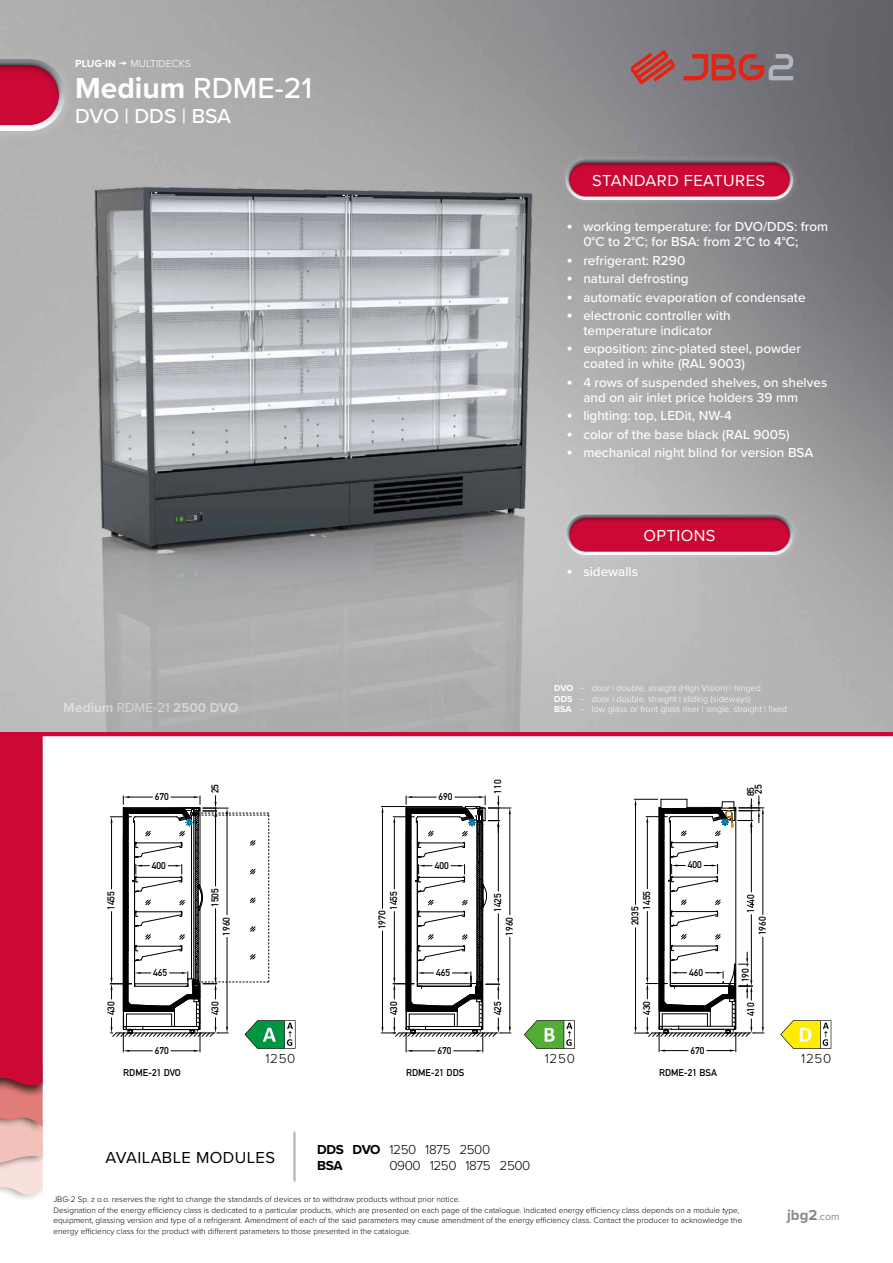
<style>
.page{position:relative;width:893px;height:1263px;background:#fff}
.page>*{position:absolute;margin:0;border:0;box-sizing:border-box;transform-origin:0 0}
.t1{font:500 30px "Proxima Nova";color:#fff}
.t2{font:500 21px "Proxima Nova";letter-spacing:-.005em;color:#fff}
.t3{font:16.5px "Proxima Nova";letter-spacing:.025em;color:#fff}
.t4{font:16.5px "Proxima Nova";letter-spacing:.025em;color:#000}
.t5{font:700 15px "Proxima Nova";color:#878787}
.t6{font:500 13.5px/15px "Proxima Nova";color:#fff}
.t7{font:300 13.5px/16.5px "Proxima Nova";letter-spacing:-.03em;color:#000}
.t8{font:700 13.5px "Proxima Nova";color:#fff}
.t9{font:300 10.5px "Proxima Nova";color:#fff}
.t10{font:700 10.5px "Proxima Nova";color:#fff}
.t11{font:9.75px "DIN Mittelschrift Std";color:#000}
.t12{font:300 9px/10.8px "Proxima Nova";color:#fff}
.t13{font:300 8.25px/10.5px "Proxima Nova";color:#000}
.s1{font-weight:700}
.s2{font-size:18px}
.s3{font-weight:400}
.s4{font-weight:400;font-size:10.5px}
</style>
<div class="page">
<img style="left:0;top:0;width:893px;height:732px">
<hr style="left:293px;top:1132px;width:3px;height:49px;background:#b3b2b2">
<div style="left:559px;top:153px;width:228px;height:44px;background:#fff;opacity:.25"></div>
<div style="left:569px;top:159px;width:231px;height:47px;background:#fff;opacity:.2"></div>
<div style="left:566px;top:159px;width:227px;height:41px;background:#fafafb;border-radius:20px"></div>
<div style="left:568px;top:160px;width:223px;height:37px;background:#000;opacity:.36"></div>
<div style="left:569px;top:162px;width:223px;height:36px;background:#000;opacity:.35"></div>
<div style="left:0;top:49px;width:55px;height:77px;background:#b0b0b0"></div>
<div style="left:0;top:59px;width:76px;height:81px;background:#b0b0b0"></div>
<svg style="left:0;top:59px;width:65px;height:72px"></svg>
<div style="left:0;top:64px;width:60px;height:63px;background:#000;opacity:.35"></div>
<hr style="left:0;top:732px;width:893px;height:4px;background:#cc0935">
<svg style="left:634px;top:796px;width:130px;height:256px"></svg>
<svg style="left:381px;top:796px;width:130px;height:256px"></svg>
<img style="left:0;top:131px;width:572px;height:601px">
<svg style="left:631px;top:50px;width:44px;height:34px"></svg>
<svg style="left:683px;top:54px;width:110px;height:26px;background:#9f605f"></svg>
<svg style="left:0;top:733px;width:43px;height:466px;background:#d13453"></svg>
<svg style="left:780px;top:1020px;width:51px;height:29px"></svg>
<svg style="left:524px;top:1020px;width:51px;height:29px"></svg>
<svg style="left:110px;top:796px;width:186px;height:256px"></svg>
<div style="left:560px;top:508px;width:227px;height:44px;background:#fff;opacity:.25"></div>
<div style="left:569px;top:514px;width:231px;height:47px;background:#fff;opacity:.2"></div>
<svg style="left:566px;top:514px;width:227px;height:41px"></svg>
<div style="left:568px;top:515px;width:223px;height:37px;background:#000;opacity:.36"></div>
<div style="left:569px;top:517px;width:223px;height:36px;background:#000;opacity:.35"></div>
<svg style="left:119px;top:62px;width:8px;height:4px"></svg>
<p class="t10" style="left:75px;top:56px;width:42px">PLUG-IN</p>
<p class="t9" style="left:131px;top:56px;width:62px">MULTIDECKS</p>
<h1 class="t1" style="left:75px;top:66px;width:239px"><span class="s1">Medium</span> RDME-21</h1>
<h2 class="t2" style="left:75px;top:101px;width:158px">DVO | DDS | BSA</h2>
<h3 class="t3" style="left:592px;top:168px;width:174px">STANDARD FEATURES</h3>
<h3 class="t6" style="left:583px;top:219px;width:246px;text-indent:-17px"><span class="s2">•</span> working temperature: for DVO/DDS: from<br>0°C to 2°C; for BSA: from 2°C to 4°C;</h3>
<h3 class="t6" style="left:566px;top:252px;width:120px"><span class="s2">•</span> refrigerant: R290</h3>
<h3 class="t6" style="left:566px;top:271px;width:124px"><span class="s2">•</span> natural defrosting</h3>
<h3 class="t6" style="left:566px;top:289px;width:241px"><span class="s2">•</span> automatic evaporation of condensate</h3>
<h3 class="t6" style="left:566px;top:308px;width:166px;text-align:center"><span class="s2">•</span> electronic controller with temperature indicator</h3>
<h3 class="t6" style="left:583px;top:341px;width:219px;text-indent:-17px"><span class="s2">•</span> exposition: zinc-plated steel, powder coated in white (RAL 9003)</h3>
<h3 class="t6" style="left:583px;top:374px;width:246px;text-indent:-17px"><span class="s2">•</span> 4 rows of suspended shelves, on shelves and on air inlet price holders 39 mm</h3>
<h3 class="t6" style="left:566px;top:408px;width:167px"><span class="s2">•</span> lighting: top, LEDit, NW-4</h3>
<h3 class="t6" style="left:566px;top:426px;width:225px"><span class="s2">•</span> color of the base black (RAL 9005)</h3>
<h3 class="t6" style="left:566px;top:445px;width:249px"><span class="s2">•</span> mechanical night blind for version BSA</h3>
<h3 class="t3" style="left:643px;top:523px;width:74px">OPTIONS</h3>
<h3 class="t6" style="left:566px;top:563px;width:73px"><span class="s2">•</span> sidewalls</h3>
<h3 class="t8" style="left:64px;top:698px;width:176px">Medium <span class="s3">RDME-21</span> 2500 DVO</h3>
<p class="t12" style="left:554px;top:682px;width:234px"><span class="s1">DVO</span> – door | double, straight (High Vision) | hinged<br><span class="s1">DDS</span> – door | double, straight | sliding (sideways)<br><span class="s1">BSA</span> – low glass or front glass riser | single, straight | fixed</p>
<p class="t11" style="left:155px;top:791px;width:15px">670</p>
<p class="t11" style="left:209px;top:793px;width:11px;rotate:-90deg">25</p>
<p class="t11" style="left:439px;top:791px;width:15px">690</p>
<p class="t11" style="left:492px;top:794px;width:15px;rotate:-90deg">110</p>
<p class="t11" style="left:753px;top:793px;width:11px;rotate:-90deg">25</p>
<p class="t11" style="left:745px;top:796px;width:11px;rotate:-90deg">85</p>
<p class="t11" style="left:152px;top:859px;width:15px">400</p>
<p class="t11" style="left:435px;top:859px;width:15px">400</p>
<p class="t11" style="left:688px;top:859px;width:15px">400</p>
<p class="t11" style="left:105px;top:910px;width:20px;rotate:-90deg">1455</p>
<p class="t11" style="left:209px;top:907px;width:20px;rotate:-90deg">1505</p>
<p class="t11" style="left:221px;top:936px;width:20px;rotate:-90deg">1960</p>
<p class="t11" style="left:388px;top:910px;width:20px;rotate:-90deg">1455</p>
<p class="t11" style="left:376px;top:929px;width:20px;rotate:-90deg">1970</p>
<p class="t11" style="left:492px;top:912px;width:20px;rotate:-90deg">1425</p>
<p class="t11" style="left:504px;top:936px;width:20px;rotate:-90deg">1960</p>
<p class="t11" style="left:641px;top:910px;width:20px;rotate:-90deg">1455</p>
<p class="t11" style="left:629px;top:925px;width:20px;rotate:-90deg">2035</p>
<p class="t11" style="left:745px;top:913px;width:20px;rotate:-90deg">1440</p>
<p class="t11" style="left:757px;top:935px;width:20px;rotate:-90deg">1960</p>
<p class="t11" style="left:153px;top:967px;width:15px">465</p>
<p class="t11" style="left:436px;top:967px;width:15px">465</p>
<p class="t11" style="left:689px;top:966px;width:15px">460</p>
<p class="t11" style="left:740px;top:982px;width:15px;rotate:-90deg">190</p>
<p class="t11" style="left:105px;top:1015px;width:15px;rotate:-90deg">430</p>
<p class="t11" style="left:209px;top:1015px;width:15px;rotate:-90deg">430</p>
<p class="t11" style="left:388px;top:1015px;width:15px;rotate:-90deg">430</p>
<p class="t11" style="left:492px;top:1015px;width:15px;rotate:-90deg">425</p>
<p class="t11" style="left:641px;top:1015px;width:15px;rotate:-90deg">430</p>
<p class="t11" style="left:745px;top:1016px;width:15px;rotate:-90deg">410</p>
<p class="t11" style="left:155px;top:1045px;width:15px">670</p>
<p class="t11" style="left:123px;top:1066px;width:59px">RDME-21 DVO</p>
<p class="t11" style="left:690px;top:1044px;width:15px">670</p>
<p class="t11" style="left:437px;top:1045px;width:15px">670</p>
<h3 class="t7" style="left:265px;top:1049px;width:32px">1250</h3>
<h3 class="t7" style="left:545px;top:1049px;width:32px">1250</h3>
<h3 class="t7" style="left:801px;top:1049px;width:32px">1250</h3>
<p class="t11" style="left:406px;top:1066px;width:60px">RDME-21 DDS</p>
<p class="t11" style="left:659px;top:1066px;width:59px">RDME-21 BSA</p>
<h3 class="t4" style="left:105px;top:1145px;width:171px">AVAILABLE MODULES</h3>
<h3 class="t7" style="left:317px;top:1140px;width:175px"><span class="s1">DDS DVO</span> 1250 1875 2500<br><span class="s1">BSA</span></h3>
<h3 class="t7" style="left:389px;top:1157px;width:142px">0900 1250 1875 2500</h3>
<p class="t13" style="left:53px;top:1194px;width:690px">JBG-2 Sp. z o.o. reserves the right to change the standards of devices or to withdraw products without prior notice.<br>Designation of the energy efficiency class is dedicated to a particular products, which are presented on each page of the catalogue. Indicated energy efficiency class depends on a module type, equipment, glassing version and type of a refrigerant. Amendment of each of the said parameters may cause amendment of the energy efficiency class. Contact the producer to acknowledge the energy efficiency class for the product with different parameters to those presented in the catalogue.</p>
<h3 class="t5" style="left:787px;top:1204px;width:54px">jbg2<span class="s4">.com</span></h3>
</div>
